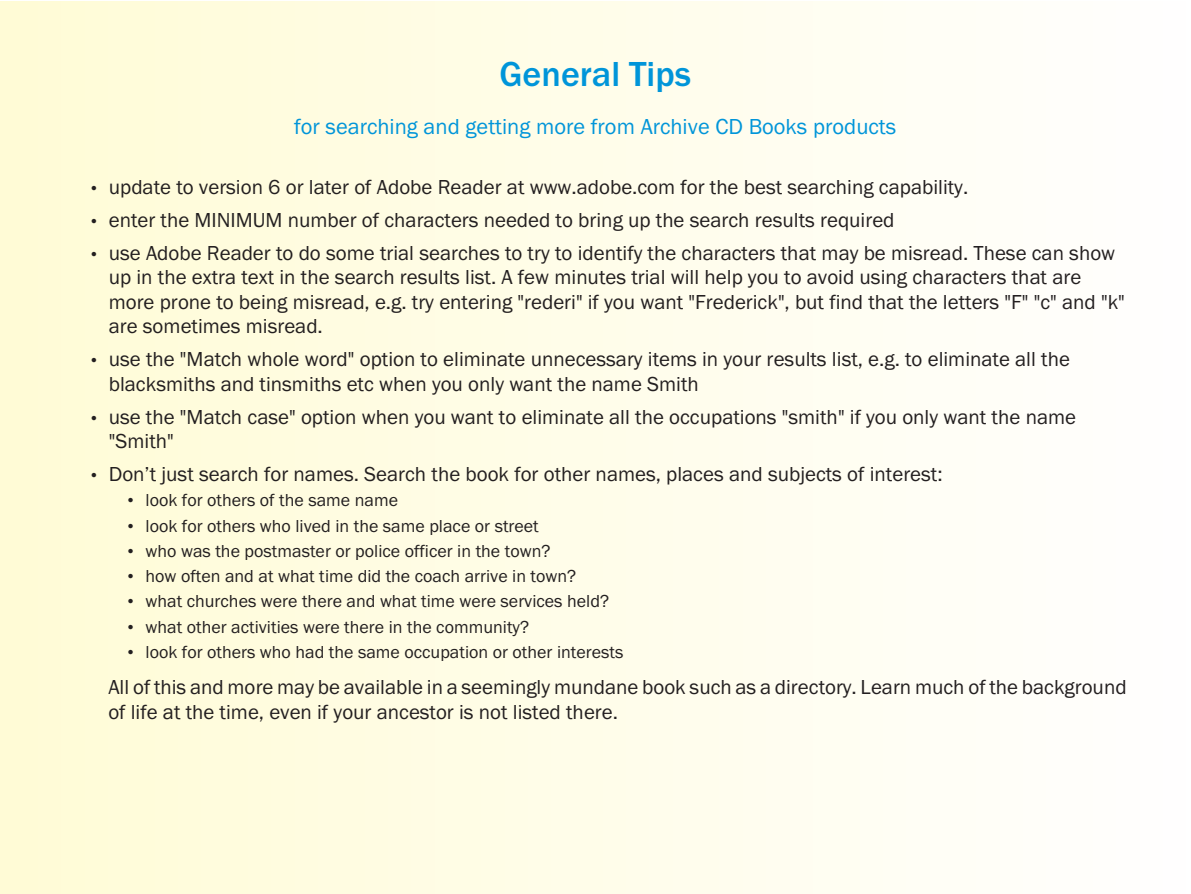
<style>
.page{position:relative;width:1191px;height:894px;background:#fff}
.page>*{position:absolute;margin:0;border:0;box-sizing:border-box;transform-origin:0 0}
.t1{font:500 36px "Franklin Gothic";color:#0095d9}
.t2{font:22.5px "Franklin Gothic";color:#0095d9}
.t3{font:21px/24.5px "Franklin Gothic";color:#231f20}
.t4{font:18px "Franklin Gothic";color:#231f20}
.s1{font-family:"Times New Roman";font-size:18px}
.s2{font-family:"Times New Roman"}
</style>
<div class="page">
<div style="left:0;top:1px;width:1191px;height:893px;background:linear-gradient(to right,#fffbd5,#fffefe)"></div>
<h1 class="t1" style="left:499px;top:60px;width:193px">General Tips</h1>
<p class="t2" style="left:294px;top:118px;width:604px">for searching and getting more from Archive CD Books products</p>
<p class="t3" style="left:91px;top:176px;width:879px"><span class="s1">•</span> update to version 6 or later of Adobe Reader at www.adobe.com for the best searching capability.</p>
<p class="t3" style="left:91px;top:209px;width:805px"><span class="s1">•</span> enter the MINIMUM number of characters needed to bring up the search results required</p>
<p class="t3" style="left:109px;top:242px;width:1018px;text-indent:-18px"><span class="s1">•</span> use Adobe Reader to do some trial searches to try to identify the characters that may be misread. These can show up in the extra text in the search results list. A few minutes trial will help you to avoid using characters that are more prone to being misread, e.g. try entering "rederi" if you want "Frederick", but find that the letters "F" "c" and "k" are sometimes misread.</p>
<p class="t3" style="left:109px;top:349px;width:963px;text-indent:-18px"><span class="s1">•</span> use the "Match whole word" option to eliminate unnecessary items in your results list, e.g. to eliminate all the blacksmiths and tinsmiths etc when you only want the name Smith</p>
<p class="t3" style="left:109px;top:406px;width:969px;text-indent:-18px"><span class="s1">•</span> use the "Match case" option when you want to eliminate all the occupations "smith" if you only want the name "Smith"</p>
<p class="t3" style="left:91px;top:464px;width:853px"><span class="s1">•</span> Don’t just search for names. Search the book for other names, places and subjects of interest:</p>
<p class="t4" style="left:128px;top:494px;width:272px"><span class="s2">•</span> look for others of the same name</p>
<p class="t4" style="left:128px;top:519px;width:413px"><span class="s2">•</span> look for others who lived in the same place or street</p>
<p class="t4" style="left:128px;top:544px;width:424px"><span class="s2">•</span> who was the postmaster or police officer in the town?</p>
<p class="t4" style="left:128px;top:570px;width:450px"><span class="s2">•</span> how often and at what time did the coach arrive in town?</p>
<p class="t4" style="left:128px;top:595px;width:483px"><span class="s2">•</span> what churches were there and what time were services held?</p>
<p class="t4" style="left:128px;top:620px;width:403px"><span class="s2">•</span> what other activities were there in the community?</p>
<p class="t4" style="left:128px;top:645px;width:497px"><span class="s2">•</span> look for others who had the same occupation or other interests</p>
<p class="t3" style="left:108px;top:676px;width:1020px;line-height:25.2px">All of this and more may be available in a seemingly mundane book such as a directory. Learn much of the background of life at the time, even if your ancestor is not listed there.</p>
</div>
